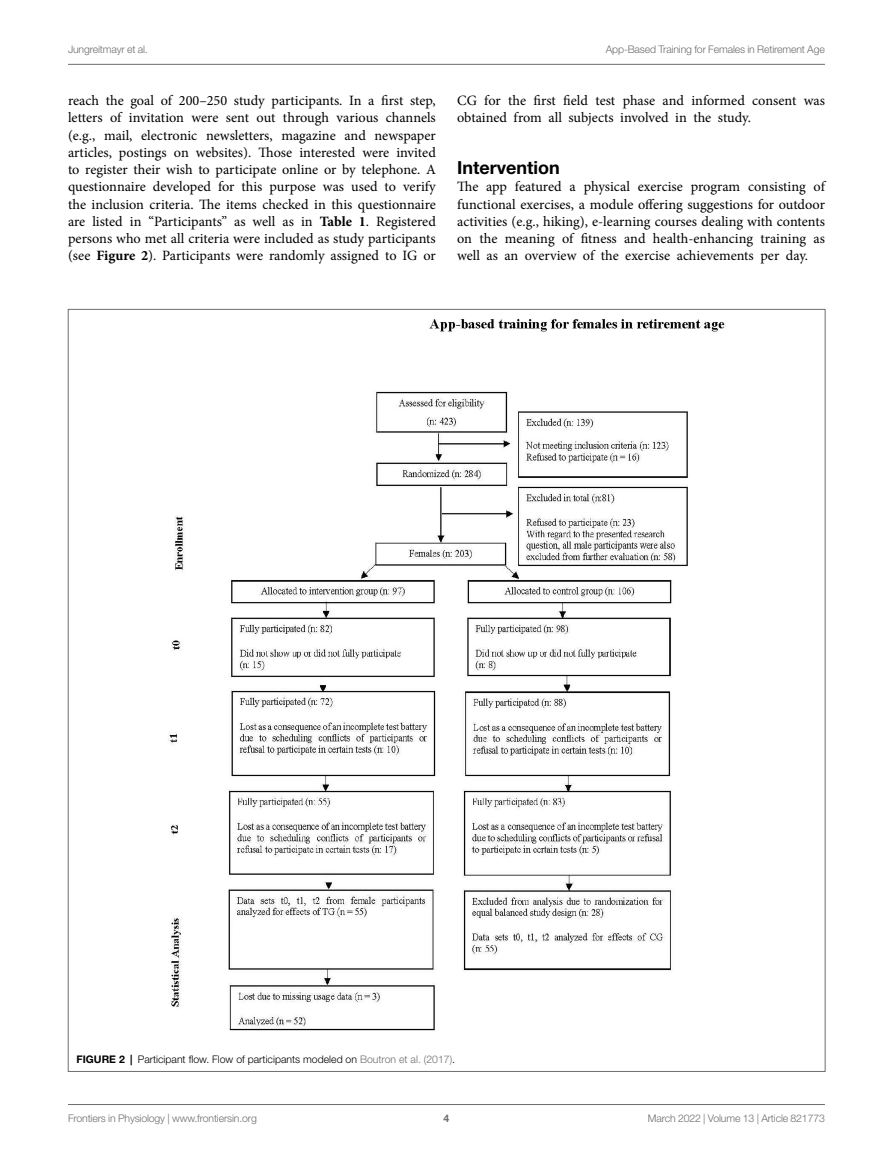
<style>
.page{position:relative;width:893px;height:1170px;background:#fff}
.page>*{position:absolute;margin:0;border:0;box-sizing:border-box;transform-origin:0 0}
.HEAD_2{font:700 18px "Helvetica Neue LT Std";color:#000}
.TEXT_FLUSH{font:14.25px/17.2px "Minion Pro";letter-spacing:-.005em;color:#000;text-align:justify}
.t1{font:300 10.5px "Helvetica Neue LT Std";letter-spacing:-.015em;color:#6d6e71}
.FIG_LEG{font:300 10.5px "Helvetica Neue LT Std";color:#000}
.t2{font:700 10.5px "Helvetica Neue LT Std";color:#6d6e71}
.s1{font-weight:700}
.s2{color:#6d6e71}
</style>
<div class="page">
<hr style="left:68px;top:64px;width:757px;height:1px;background:#6d6e71">
<hr style="left:68px;top:1104px;width:757px;height:1px;background:#6d6e71">
<img style="left:168px;top:319px;width:558px;height:712px">
<p class="t1" style="left:68px;top:42px;width:81px">Jungreitmayr et al.</p>
<p class="t1" style="left:606px;top:42px;width:221px">App-Based Training for Females in Retirement Age</p>
<p class="TEXT_FLUSH" style="left:68px;top:92px;width:369px">reach the goal of 200–250 study participants. In a first step, letters of invitation were sent out through various channels (e.g., mail, electronic newsletters, magazine and newspaper articles, postings on websites). Those interested were invited to register their wish to participate online or by telephone. A questionnaire developed for this purpose was used to verify the inclusion criteria. The items checked in this questionnaire are listed in “Participants” as well as in <span class="s1">Table 1</span>. Registered persons who met all criteria were included as study participants (see <span class="s1">Figure 2</span>). Participants were randomly assigned to IG or</p>
<p class="TEXT_FLUSH" style="left:457px;top:92px;width:369px">CG for the first field test phase and informed consent was obtained from all subjects involved in the study.</p>
<p class="HEAD_2" style="left:457px;top:156px;width:104px">Intervention</p>
<p class="TEXT_FLUSH" style="left:457px;top:178px;width:369px">The app featured a physical exercise program consisting of functional exercises, a module offering suggestions for outdoor activities (e.g., hiking), e-learning courses dealing with contents on the meaning of fitness and health-enhancing training as well as an overview of the exercise achievements per day.</p>
<p class="FIG_LEG" style="left:77px;top:1052px;width:380px"><span class="s1">FIGURE 2 |</span> Participant flow. Flow of participants modeled on <span class="s2">Boutron et al. (2017)</span>.</p>
<p class="t1" style="left:68px;top:1111px;width:190px">Frontiers in Physiology | www.frontiersin.org</p>
<p class="t2" style="left:444px;top:1111px;width:7px">4</p>
<p class="t1" style="left:648px;top:1111px;width:178px">March 2022 | Volume 13 | Article 821773</p>
</div>
